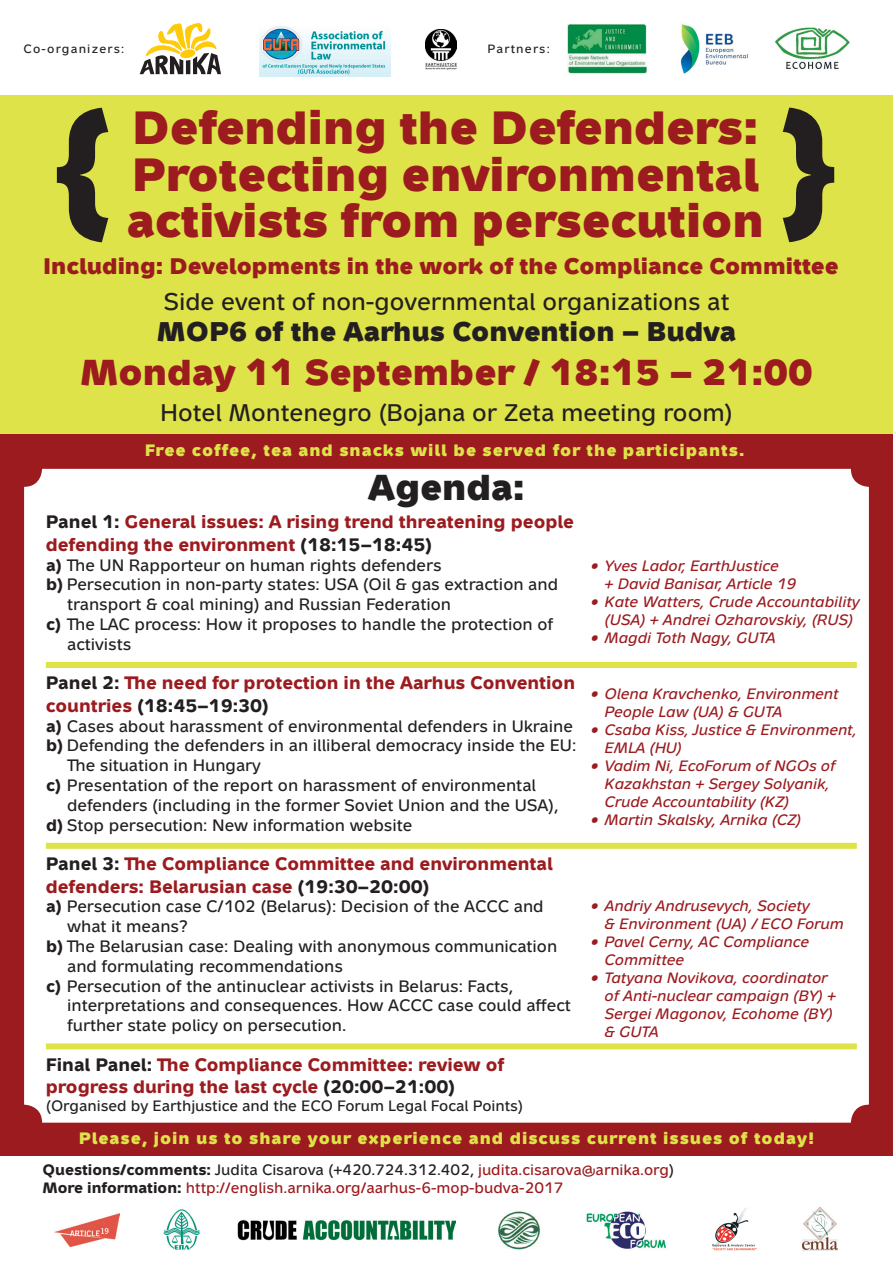
<style>
.page{position:relative;width:893px;height:1263px;background:#fff}
.page>*{position:absolute;margin:0;border:0;box-sizing:border-box;transform-origin:0 0}
.titulek{font:900 141px "Metron";color:#231f20}
.titulek-2{font:900 46.5px/46.5px "Metron";color:#9b1b1f;text-align:justify}
.titulek-3{font:900 36px "Metron";color:#9b1b1f}
.titulek-4{font:900 36px "Metron";color:#231f20}
.t1{font:900 27px "Metron";color:#231f20}
.t2{font:24px "Metron";color:#231f20}
.t3{font:900 22.5px "Metron";color:#9b1b1f}
.název_panelu_s_čarou{font:700 18px/22.5px "Metron";color:#9b1b1f}
.název_panelu{font:700 18px/22.5px "Metron";color:#9b1b1f}
.odsazené{font:16.5px/19.8px "Metron";color:#231f20}
.titulek-5{font:900 16.5px "Metron";letter-spacing:.06em;color:#dde348}
.t4{font:italic 15px/18px "Metron";color:#9b1b1f}
.t5{font:15px "Metron";color:#231f20}
.t6{font:15px "Metron";color:#9b1b1f}
.odsazené-2{font:12px "Metron";letter-spacing:.1em;color:#231f20}
.s1{color:#231f20}
.s2{font-weight:700}
.s3{color:#9b1b1f}
.s4{font-weight:700;color:#231f20}
</style>
<div class="page">
<div style="left:0;top:95px;width:893px;height:346px;background:#dde348"></div>
<div style="left:0;top:434px;width:893px;height:722px;background:#9b1b1f"></div>
<div style="left:24px;top:469px;width:845px;height:654px;background:#fff;border-radius:18px"></div>
<div style="left:46px;top:662px;width:811px;height:6px;background:#dde348"></div>
<div style="left:46px;top:843px;width:811px;height:6px;background:#dde348"></div>
<div style="left:46px;top:1043px;width:811px;height:6px;background:#dde348"></div>
<img style="left:55px;top:1213px;width:64px;height:33px">
<img style="left:237px;top:1220px;width:219px;height:20px">
<img style="left:425px;top:30px;width:31px;height:39px">
<img style="left:163px;top:1210px;width:37px;height:40px">
<img style="left:259px;top:26px;width:132px;height:51px">
<svg style="left:140px;top:23px;width:81px;height:51px"></svg>
<img style="left:774px;top:27px;width:76px;height:42px">
<img style="left:680px;top:24px;width:68px;height:50px">
<img style="left:567px;top:24px;width:80px;height:50px">
<img style="left:803px;top:1208px;width:35px;height:42px">
<img style="left:712px;top:1208px;width:45px;height:43px">
<img style="left:498px;top:1211px;width:43px;height:38px">
<img style="left:586px;top:1211px;width:80px;height:38px">
<p class="odsazené-2" style="left:24px;top:42px;width:102px">Co-organizers:</p>
<p class="odsazené-2" style="left:488px;top:42px;width:64px">Partners:</p>
<p class="titulek" style="left:53px;top:69px;width:61px">{</p>
<p class="titulek" style="left:779px;top:69px;width:61px">}</p>
<p class="t3" style="left:43px;top:251px;width:797px">Including: Developments in the work of the Compliance Committee</p>
<p class="titulek-2" style="left:127px;top:104px;width:638px">Defending the Defenders:<br>Protecting environmental activists from persecution</p>
<p class="t2" style="left:163px;top:288px;width:567px">Side event of non-governmental organizations at</p>
<p class="t1" style="left:157px;top:314px;width:580px">MOP6 of the Aarhus Convention – Budva</p>
<p class="titulek-3" style="left:80px;top:348px;width:734px">Monday 11 September / 18:15 – 21:00</p>
<p class="t2" style="left:160px;top:398px;width:574px">Hotel Montenegro (Bojana or Zeta meeting room)</p>
<p class="titulek-5" style="left:145px;top:440px;width:601px">Free coffee, tea and snacks will be served for the participants.</p>
<p class="titulek-4" style="left:368px;top:464px;width:158px">Agenda:</p>
<p class="název_panelu" style="left:46px;top:510px;width:530px"><span class="s1">Panel 1:</span> General issues: A rising trend threatening people defending the environment <span class="s1">(18:15–18:45)</span></p>
<p class="odsazené" style="left:46px;top:555px;width:397px"><span class="s2">a)</span> The UN Rapporteur on human rights defenders</p>
<p class="odsazené" style="left:67px;top:575px;width:492px;text-indent:-21px"><span class="s2">b)</span> Persecution in non-party states: USA (Oil &amp; gas extraction and transport &amp; coal mining) and Russian Federation</p>
<p class="odsazené" style="left:67px;top:614px;width:488px;text-indent:-21px"><span class="s2">c)</span> The LAC process: How it proposes to handle the protection of activists</p>
<p class="název_panelu_s_čarou" style="left:46px;top:671px;width:531px"><span class="s1">Panel 2:</span> The need for protection in the Aarhus Convention countries <span class="s1">(18:45–19:30)</span></p>
<p class="odsazené" style="left:46px;top:716px;width:528px"><span class="s2">a)</span> Cases about harassment of environmental defenders in Ukraine</p>
<p class="odsazené" style="left:67px;top:736px;width:511px;text-indent:-21px"><span class="s2">b)</span> Defending the defenders in an illiberal democracy inside the EU:<br>The situation in Hungary</p>
<p class="odsazené" style="left:67px;top:775px;width:493px;text-indent:-21px"><span class="s2">c)</span> Presentation of the report on harassment of environmental defenders (including in the former Soviet Union and the USA),</p>
<p class="odsazené" style="left:46px;top:815px;width:368px"><span class="s2">d)</span> Stop persecution: New information website</p>
<p class="název_panelu_s_čarou" style="left:46px;top:852px;width:509px"><span class="s1">Panel 3:</span> The Compliance Committee and environmental defenders: Belarusian case <span class="s1">(19:30–20:00)</span></p>
<p class="odsazené" style="left:67px;top:897px;width:478px;text-indent:-21px"><span class="s2">a)</span> Persecution case C/102 (Belarus): Decision of the ACCC and what it means?</p>
<p class="odsazené" style="left:67px;top:936px;width:492px;text-indent:-21px"><span class="s2">b)</span> The Belarusian case: Dealing with anonymous communication and formulating recommendations</p>
<p class="odsazené" style="left:67px;top:976px;width:505px;text-indent:-21px"><span class="s2">c)</span> Persecution of the antinuclear activists in Belarus: Facts, interpretations and consequences. How ACCC case could affect further state policy on persecution.</p>
<p class="název_panelu_s_čarou" style="left:46px;top:1053px;width:460px"><span class="s1">Final Panel:</span> The Compliance Committee: review of progress during the last cycle <span class="s1">(20:00–21:00)</span></p>
<p class="t5" style="left:46px;top:1097px;width:479px">(Organised by Earthjustice and the ECO Forum Legal Focal Points)</p>
<p class="t4" style="left:605px;top:557px;width:193px;text-indent:-14px">• Yves Lador, EarthJustice<br>+ David Banisar, Article 19</p>
<p class="t4" style="left:591px;top:593px;width:270px;text-align:center">• Kate Watters, Crude Accountability (USA) + Andrei Ozharovskiy, (RUS)</p>
<p class="t4" style="left:591px;top:629px;width:186px">• Magdi Toth Nagy, GUTA</p>
<p class="t4" style="left:605px;top:684px;width:236px;text-indent:-14px">• Olena Kravchenko, Environment<br>People Law (UA) &amp; GUTA</p>
<p class="t4" style="left:605px;top:720px;width:254px;text-indent:-14px">• Csaba Kiss, Justice &amp; Environment,<br>EMLA (HU)</p>
<p class="t4" style="left:605px;top:756px;width:232px;text-indent:-14px">• Vadim Ni, EcoForum of NGOs of<br>Kazakhstan + Sergey Solyanik,<br>Crude Accountability (KZ)</p>
<p class="t4" style="left:591px;top:810px;width:212px">• Martin Skalsky, Arnika (CZ)</p>
<p class="t4" style="left:605px;top:897px;width:241px;text-indent:-14px">• Andriy Andrusevych, Society<br>&amp; Environment (UA) / ECO Forum</p>
<p class="t4" style="left:605px;top:933px;width:206px;text-indent:-14px">• Pavel Cerny, AC Compliance<br>Committee</p>
<p class="t4" style="left:605px;top:969px;width:233px;text-indent:-14px">• Tatyana Novikova, coordinator of Anti-nuclear campaign (BY) +<br>Sergei Magonov, Ecohome (BY) &amp; GUTA</p>
<p class="titulek-5" style="left:79px;top:1127px;width:737px">Please, join us to share your experience and discuss current issues of today!</p>
<p class="t5" style="left:43px;top:1161px;width:633px"><span class="s2">Questions/comments:</span> Judita Cisarova (+420.724.312.402, <span class="s3">judita.cisarova@arnika.org</span>)</p>
<p class="t6" style="left:43px;top:1179px;width:522px"><span class="s4">More information:</span> http://english.arnika.org/aarhus-6-mop-budva-2017</p>
</div>
